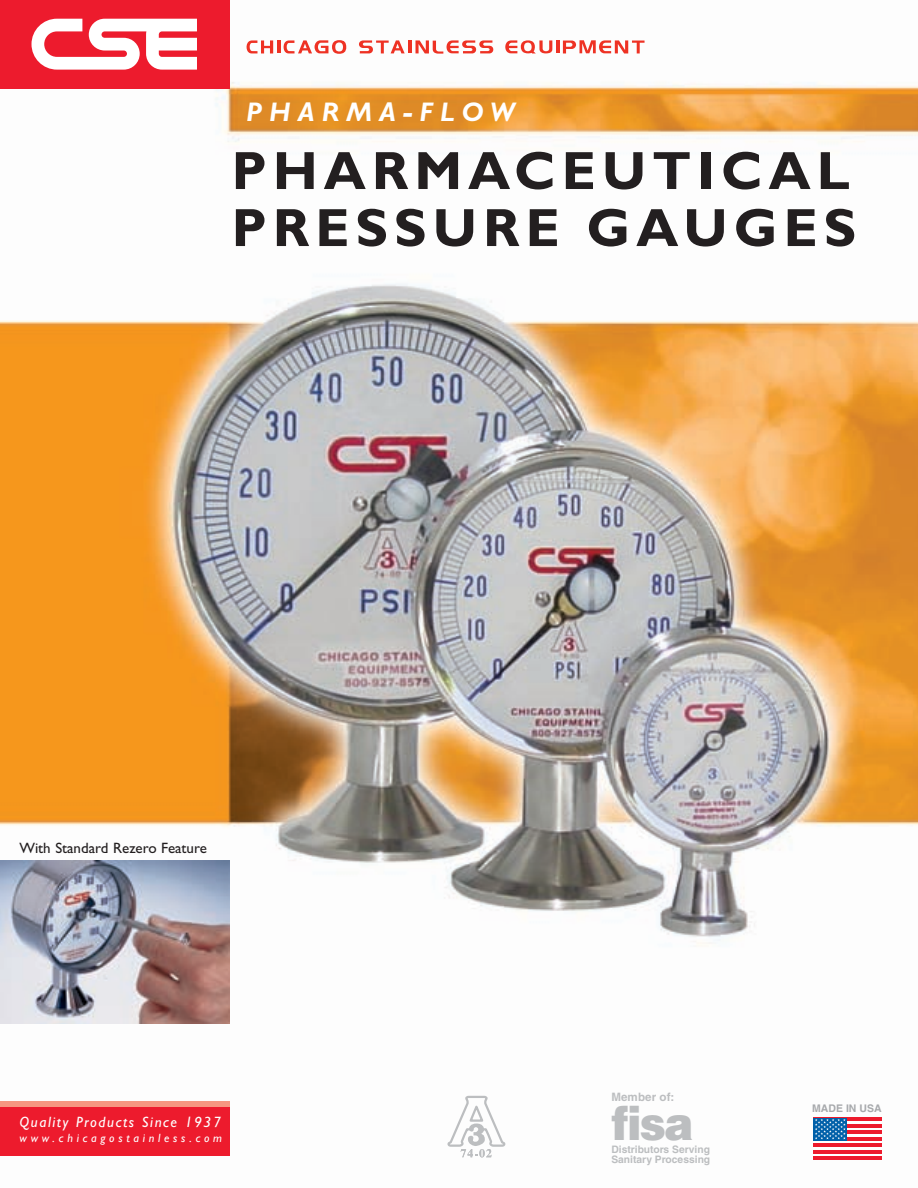
<style>
.page{position:relative;width:918px;height:1188px;background:#fff}
.page>*{position:absolute;margin:0;border:0;box-sizing:border-box;transform-origin:0 0}
.t1{font:700 54px/57px "Gill Sans";letter-spacing:.11em;color:#231f20}
.t2{font:900 46.35px "Helvetica";color:#bcbec0;scale:.94 1}
.t3{font:italic 700 27px "Gill Sans";letter-spacing:.265em;color:#fff}
.t4{font:15px "Gill Sans";color:#231f20}
.t5{font:italic 15px "Gill Sans";letter-spacing:.105em;color:#fff}
.t6{font:italic 12px "Gill Sans";letter-spacing:.31em;color:#fff}
.t7{font:700 11.55px "Helvetica";letter-spacing:.005em;color:#bcbec0}
.t8{font:700 10.5px "Helvetica";color:#a7a9ac}
.t9{font:700 10.35px/10.6px "Helvetica";color:#bcbec0}
</style>
<div class="page">
<img style="left:0;top:44px;width:918px;height:1116px">
<svg style="left:813px;top:1121px;width:68px;height:36px"></svg>
<hr style="left:813px;top:1118px;width:68px;height:3px;background:#ed1b2d">
<hr style="left:813px;top:1124px;width:68px;height:3px;background:#ed1b2d">
<hr style="left:813px;top:1131px;width:68px;height:3px;background:#ed1b2d">
<hr style="left:813px;top:1137px;width:68px;height:3px;background:#ed1b2d">
<hr style="left:813px;top:1144px;width:68px;height:3px;background:#ed1b2d">
<hr style="left:813px;top:1150px;width:68px;height:4px;background:#ed1b2d">
<hr style="left:813px;top:1157px;width:68px;height:3px;background:#ed1b2d">
<div style="left:813px;top:1118px;width:34px;height:22px;background:#0060a9"></div>
<svg style="left:815px;top:1119px;width:31px;height:20px"></svg>
<svg style="left:446px;top:1095px;width:61px;height:62px"></svg>
<div style="left:0;top:1107px;width:230px;height:49px;background:#ed1b2d"></div>
<div style="left:0;top:1101px;width:230px;height:6px;background:#f69680"></div>
<div style="left:0;top:0;width:230px;height:88px;background:#ed1b2d"></div>
<svg style="left:32px;top:19px;width:165px;height:51px"></svg>
<img style="left:0;top:861px;width:230px;height:163px">
<svg style="left:247px;top:40px;width:99px;height:14px"></svg>
<svg style="left:359px;top:40px;width:46px;height:13px"></svg>
<hr style="left:408px;top:40px;width:4px;height:13px;background:#ee3224">
<svg style="left:415px;top:40px;width:78px;height:14px"></svg>
<svg style="left:504px;top:40px;width:141px;height:14px"></svg>
<h3 class="t3" style="left:246px;top:103px;width:271px">PHARMA-FLOW</h3>
<h1 class="t1" style="left:231px;top:148px;width:626px">PHARMACEUTICAL<br>PRESSURE GAUGES</h1>
<h3 class="t4" style="left:19px;top:843px;width:189px">With Standard Rezero Feature</h3>
<h3 class="t5" style="left:20px;top:1116px;width:203px">Quality Products Since 1937</h3>
<p class="t6" style="left:20px;top:1133px;width:204px">www.chicagostainless.com</p>
<p class="t7" style="left:611px;top:1093px;width:65px">Member of:</p>
<h2 class="t2" style="left:611px;top:1107px;width:89px">fisa</h2>
<p class="t8" style="left:812px;top:1105px;width:71px">MADE IN USA</p>
<p class="t9" style="left:611px;top:1145px;width:100px">Distributors Serving<br>Sanitary Processing</p>
</div>
